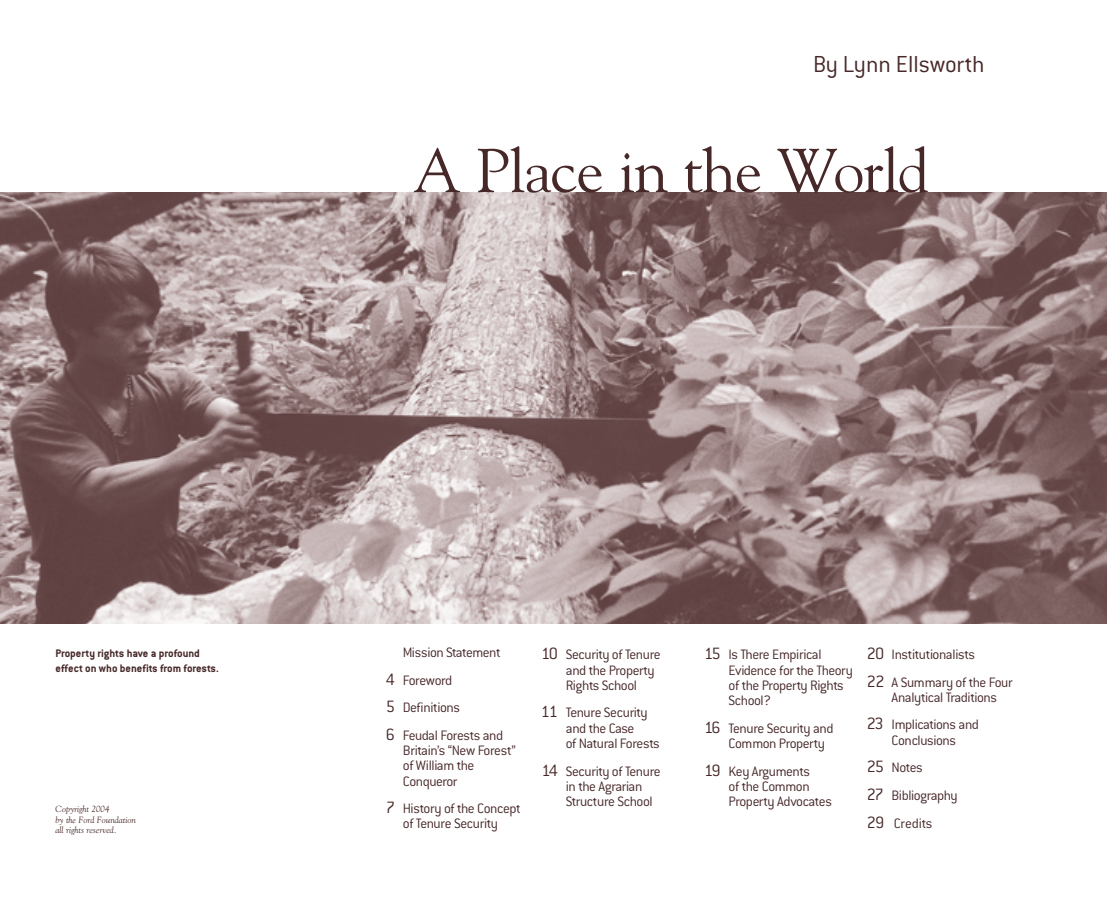
<style>
.page{position:relative;width:1107px;height:918px;background:#fff}
.page>*{position:absolute;margin:0;border:0;box-sizing:border-box;transform-origin:0 0}
.t1{font:61.5px "Goudy";letter-spacing:-.02em;color:#472829}
.t2{font:300 25.5px "Conduit ITC";color:#472829}
.t3{font:300 15px/15.3px "Conduit ITC";letter-spacing:-.03em;color:#472829}
.t4{font:700 12px/15px "Conduit ITC";color:#472829}
.t5{font:italic 9px/10.5px "Goudy";color:#472829}
.s1{font-size:18px}
</style>
<div class="page">
<img style="left:0;top:192px;width:1107px;height:432px">
<p class="t2" style="left:813px;top:55px;width:173px">By Lynn Ellsworth</p>
<p class="t1" style="left:413px;top:146px;width:517px">A Place in the World</p>
<p class="t4" style="left:56px;top:647px;width:165px">Property rights have a profound effect on who benefits from forests.</p>
<p class="t5" style="left:56px;top:805px;width:82px">Copyright 2004<br>by the Ford Foundation all rights reserved.</p>
<p class="t3" style="left:386px;top:641px;width:119px;line-height:27.3px;text-indent:17px">Mission Statement<br><span class="s1">4</span> Foreword<br><span class="s1">5</span> Definitions<br><span class="s1">6</span> Feudal Forests and</p>
<p class="t3" style="left:403px;top:744px;width:114px">Britain’s “New Forest” of William the<br>Conqueror</p>
<p class="t3" style="left:386px;top:802px;width:137px;text-align:center"><span class="s1">7</span> History of the Concept of Tenure Security</p>
<p class="t3" style="left:566px;top:649px;width:97px;text-indent:-25px"><span class="s1">10</span> Security of Tenure and the Property<br>Rights School</p>
<p class="t3" style="left:566px;top:707px;width:96px;text-indent:-25px"><span class="s1">11</span> Tenure Security and the Case<br>of Natural Forests</p>
<p class="t3" style="left:566px;top:765px;width:97px;text-indent:-24px"><span class="s1">14</span> Security of Tenure in the Agrarian<br>Structure School</p>
<p class="t3" style="left:729px;top:649px;width:126px;text-indent:-25px"><span class="s1">15</span> Is There Empirical<br>Evidence for the Theory of the Property Rights<br>School?</p>
<p class="t3" style="left:729px;top:722px;width:106px;text-indent:-25px"><span class="s1">16</span> Tenure Security and<br>Common Property</p>
<p class="t3" style="left:729px;top:765px;width:105px;text-indent:-25px"><span class="s1">19</span> Key Arguments<br>of the Common<br>Property Advocates</p>
<p class="t3" style="left:867px;top:643px;width:147px;line-height:27.3px"><span class="s1">20</span> Institutionalists<br><span class="s1">22</span> A Summary of the Four</p>
<p class="t3" style="left:867px;top:685px;width:132px;line-height:27.5px;text-indent:25px">Analytical Traditions<br><span class="s1">23</span> Implications and</p>
<p class="t3" style="left:867px;top:728px;width:93px;line-height:27.8px;text-indent:25px">Conclusions<br><span class="s1">25</span> Notes<br><span class="s1">27</span> Bibliography<br><span class="s1">29</span> Credits</p>
</div>
